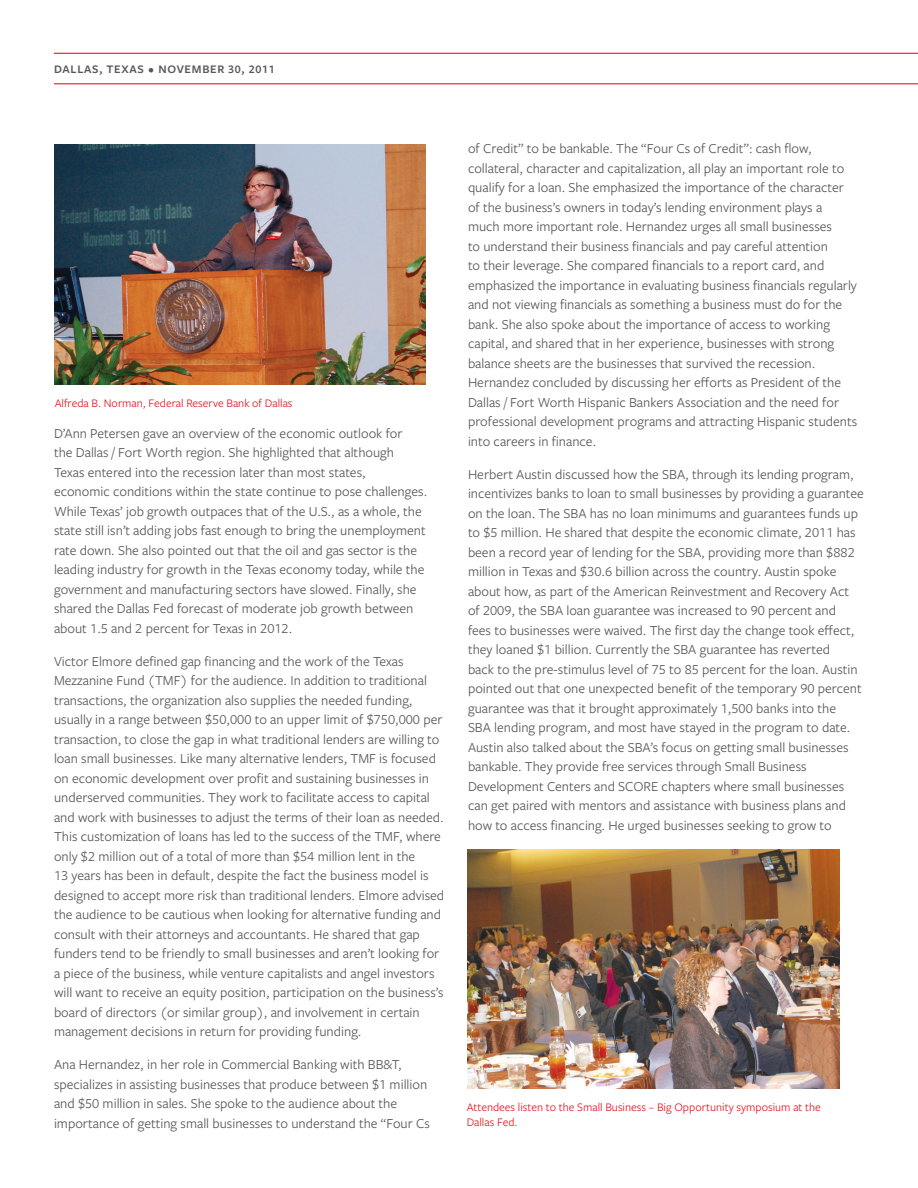
<style>
.page{position:relative;width:918px;height:1188px;background:#fff}
.page>*{position:absolute;margin:0;border:0;box-sizing:border-box;transform-origin:0 0}
.Body_copy{font:14.25px/19.5px "Freight Sans Pro";color:#57585a}
.Body_copy-2{font:12px/15px "Freight Sans Pro";color:#e51a23}
.Sub-title_1_line{font:600 12px "Freight Sans Pro";letter-spacing:.06em;color:#57585a}
</style>
<div class="page">
<hr style="left:54px;top:53px;width:864px;height:1px;background:#e51a23">
<hr style="left:54px;top:83px;width:864px;height:1px;background:#e51a23">
<img style="left:54px;top:145px;width:371px;height:239px">
<img style="left:467px;top:849px;width:373px;height:239px">
<p class="Sub-title_1_line" style="left:54px;top:61px;width:222px">DALLAS, TEXAS • NOVEMBER 30, 2011</p>
<p class="Body_copy-2" style="left:55px;top:395px;width:239px">Alfreda B. Norman, Federal Reserve Bank of Dallas</p>
<p class="Body_copy" style="left:54px;top:423px;width:375px">D’Ann Petersen gave an overview of the economic outlook for<br>the Dallas / Fort Worth region. She highlighted that although Texas entered into the recession later than most states,<br>economic conditions within the state continue to pose challenges.<br>While Texas’ job growth outpaces that of the U.S., as a whole, the state still isn’t adding jobs fast enough to bring the unemployment rate down. She also pointed out that the oil and gas sector is the leading industry for growth in the Texas economy today, while the government and manufacturing sectors have slowed. Finally, she shared the Dallas Fed forecast of moderate job growth between about 1.5 and 2 percent for Texas in 2012.</p>
<p class="Body_copy" style="left:54px;top:651px;width:392px">Victor Elmore defined gap financing and the work of the Texas Mezzanine Fund (TMF) for the audience. In addition to traditional transactions, the organization also supplies the needed funding, usually in a range between $50,000 to an upper limit of $750,000 per transaction, to close the gap in what traditional lenders are willing to loan small businesses. Like many alternative lenders, TMF is focused on economic development over profit and sustaining businesses in underserved communities. They work to facilitate access to capital and work with businesses to adjust the terms of their loan as needed.<br>This customization of loans has led to the success of the TMF, where only $2 million out of a total of more than $54 million lent in the<br>13 years has been in default, despite the fact the business model is designed to accept more risk than traditional lenders. Elmore advised the audience to be cautious when looking for alternative funding and consult with their attorneys and accountants. He shared that gap funders tend to be friendly to small businesses and aren’t looking for a piece of the business, while venture capitalists and angel investors will want to receive an equity position, participation on the business’s board of directors (or similar group), and involvement in certain management decisions in return for providing funding.</p>
<p class="Body_copy" style="left:54px;top:1054px;width:377px">Ana Hernandez, in her role in Commercial Banking with BB&amp;T, specializes in assisting businesses that produce between $1 million and $50 million in sales. She spoke to the audience about the importance of getting small businesses to understand the “Four Cs</p>
<p class="Body_copy" style="left:468px;top:138px;width:391px">of Credit” to be bankable. The “Four Cs of Credit”: cash flow, collateral, character and capitalization, all play an important role to qualify for a loan. She emphasized the importance of the character of the business’s owners in today’s lending environment plays a much more important role. Hernandez urges all small businesses<br>to understand their business financials and pay careful attention<br>to their leverage. She compared financials to a report card, and emphasized the importance in evaluating business financials regularly and not viewing financials as something a business must do for the bank. She also spoke about the importance of access to working capital, and shared that in her experience, businesses with strong balance sheets are the businesses that survived the recession.<br>Hernandez concluded by discussing her efforts as President of the Dallas / Fort Worth Hispanic Bankers Association and the need for professional development programs and attracting Hispanic students into careers in finance.</p>
<p class="Body_copy" style="left:468px;top:464px;width:397px">Herbert Austin discussed how the SBA, through its lending program, incentivizes banks to loan to small businesses by providing a guarantee on the loan. The SBA has no loan minimums and guarantees funds up to $5 million. He shared that despite the economic climate, 2011 has been a record year of lending for the SBA, providing more than $882 million in Texas and $30.6 billion across the country. Austin spoke about how, as part of the American Reinvestment and Recovery Act of 2009, the SBA loan guarantee was increased to 90 percent and<br>fees to businesses were waived. The first day the change took effect, they loaned $1 billion. Currently the SBA guarantee has reverted<br>back to the pre-stimulus level of 75 to 85 percent for the loan. Austin pointed out that one unexpected benefit of the temporary 90 percent guarantee was that it brought approximately 1,500 banks into the<br>SBA lending program, and most have stayed in the program to date.<br>Austin also talked about the SBA’s focus on getting small businesses bankable. They provide free services through Small Business Development Centers and SCORE chapters where small businesses can get paired with mentors and assistance with business plans and how to access financing. He urged businesses seeking to grow to</p>
<p class="Body_copy-2" style="left:467px;top:1099px;width:356px">Attendees listen to the Small Business – Big Opportunity symposium at the<br>Dallas Fed.</p>
</div>
